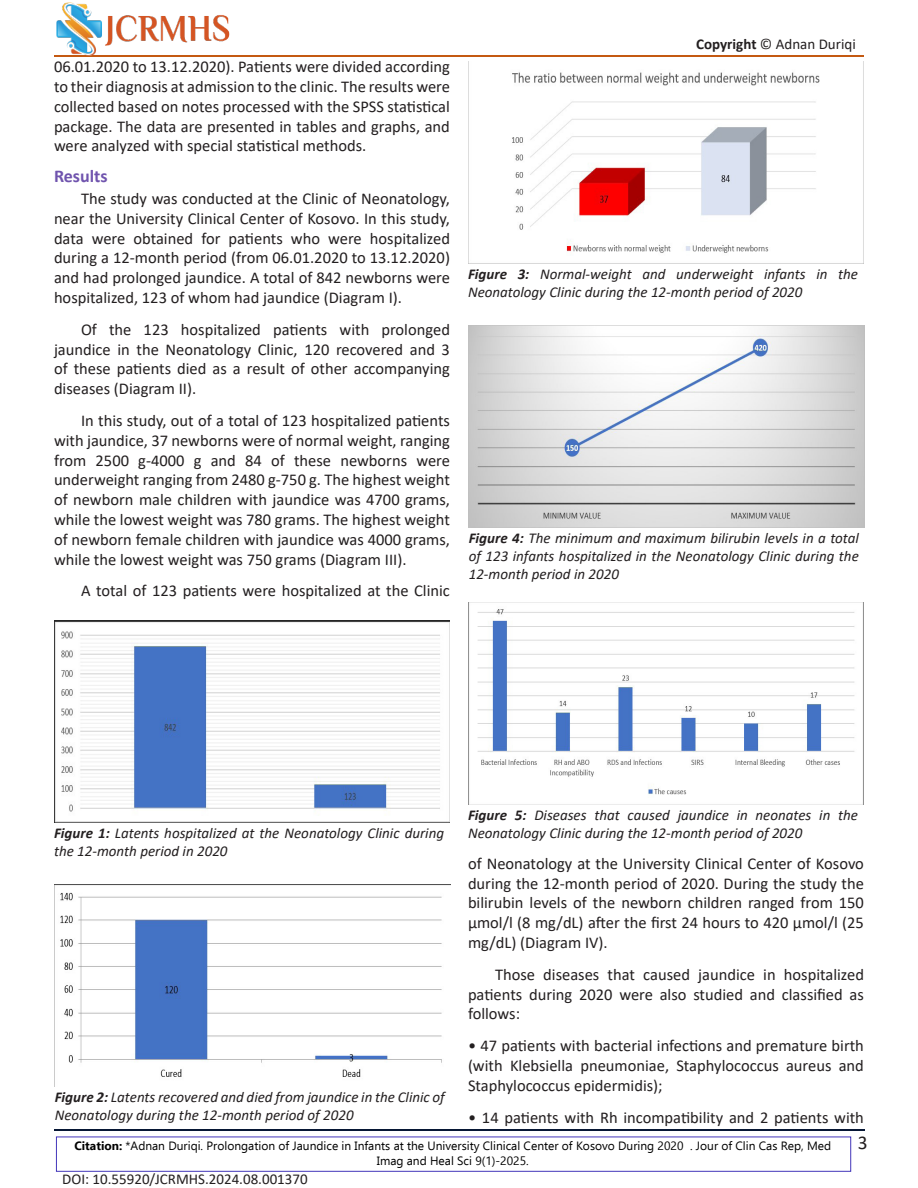
<style>
.page{position:relative;width:918px;height:1188px;background:#fff}
.page>*{position:absolute;margin:0;border:0;box-sizing:border-box;transform-origin:0 0}
.t1{font:19.5px "Calibri";color:#231f20}
.side_heading{font:700 18px "Calibri";color:#7054ae}
.Body_Text_First_Indent{font:16.5px/19.8px "Calibri";color:#231f20;text-align:justify}
.figure_tittle{font:italic 15px/18px "Calibri";color:#231f20}
.t2{font:15px "Calibri";color:#231f20}
.t3{font:12px/14.4px "Ebrima";color:#000;text-align:center}
.s1{font-weight:700}
</style>
<div class="page">
<hr style="left:54px;top:55px;width:810px;height:1px;background:#c45911">
<img style="left:54px;top:2px;width:178px;height:55px">
<hr style="left:55px;top:1130px;width:810px;height:1px;background:#071735">
<div style="left:56px;top:1137px;width:795px;height:35px;background:#fff;border:1px solid #4336ba"></div>
<img style="left:54px;top:621px;width:396px;height:202px">
<img style="left:55px;top:885px;width:396px;height:192px">
<img style="left:468px;top:61px;width:396px;height:202px">
<img style="left:469px;top:325px;width:396px;height:202px">
<img style="left:468px;top:602px;width:396px;height:202px">
<p class="Body_Text_First_Indent" style="left:54px;top:56px;width:398px">06.01.2020 to 13.12.2020). Patients were divided according to their diagnosis at admission to the clinic. The results were collected based on notes processed with the SPSS statistical package. The data are presented in tables and graphs, and were analyzed with special statistical methods.</p>
<p class="side_heading" style="left:54px;top:163px;width:55px">Results</p>
<p class="Body_Text_First_Indent" style="left:54px;top:188px;width:398px;text-indent:27px">The study was conducted at the Clinic of Neonatology, near the University Clinical Center of Kosovo. In this study, data were obtained for patients who were hospitalized during a 12-month period (from 06.01.2020 to 13.12.2020) and had prolonged jaundice. A total of 842 newborns were hospitalized, 123 of whom had jaundice (Diagram I).</p>
<p class="Body_Text_First_Indent" style="left:54px;top:319px;width:398px;text-indent:27px">Of the 123 hospitalized patients with prolonged jaundice in the Neonatology Clinic, 120 recovered and 3 of these patients died as a result of other accompanying diseases (Diagram II).</p>
<p class="Body_Text_First_Indent" style="left:54px;top:410px;width:398px;text-indent:27px">In this study, out of a total of 123 hospitalized patients with jaundice, 37 newborns were of normal weight, ranging from 2500 g-4000 g and 84 of these newborns were underweight ranging from 2480 g-750 g. The highest weight of newborn male children with jaundice was 4700 grams, while the lowest weight was 780 grams. The highest weight of newborn female children with jaundice was 4000 grams, while the lowest weight was 750 grams (Diagram III).</p>
<p class="Body_Text_First_Indent" style="left:81px;top:581px;width:370px">A total of 123 patients were hospitalized at the Clinic</p>
<p class="t2" style="left:696px;top:33px;width:161px"><span class="s1">Copyright</span> © Adnan Duriqi</p>
<p class="figure_tittle" style="left:468px;top:264px;width:392px"><span class="s1">Figure 3:</span> Normal-weight and underweight infants in the<br>Neonatology Clinic during the 12-month period of 2020</p>
<p class="figure_tittle" style="left:469px;top:528px;width:392px;text-align:justify"><span class="s1">Figure 4:</span> The minimum and maximum bilirubin levels in a total of 123 infants hospitalized in the Neonatology Clinic during the 12-month period in 2020</p>
<p class="figure_tittle" style="left:54px;top:824px;width:392px"><span class="s1">Figure 1:</span> Latents hospitalized at the Neonatology Clinic during the 12-month period in 2020</p>
<p class="figure_tittle" style="left:55px;top:1087px;width:392px"><span class="s1">Figure 2:</span> Latents recovered and died from jaundice in the Clinic of<br>Neonatology during the 12-month period of 2020</p>
<p class="figure_tittle" style="left:468px;top:805px;width:392px"><span class="s1">Figure 5:</span> Diseases that caused jaundice in neonates in the<br>Neonatology Clinic during the 12-month period of 2020</p>
<p class="Body_Text_First_Indent" style="left:468px;top:853px;width:398px">of Neonatology at the University Clinical Center of Kosovo during the 12-month period of 2020. During the study the bilirubin levels of the newborn children ranged from 150 μmol/l (8 mg/dL) after the first 24 hours to 420 μmol/l (25 mg/dL) (Diagram IV).</p>
<p class="Body_Text_First_Indent" style="left:468px;top:964px;width:397px;text-indent:27px">Those diseases that caused jaundice in hospitalized patients during 2020 were also studied and classified as follows:</p>
<p class="Body_Text_First_Indent" style="left:468px;top:1035px;width:397px">• 47 patients with bacterial infections and premature birth (with Klebsiella pneumoniae, Staphylococcus aureus and Staphylococcus epidermidis);</p>
<p class="Body_Text_First_Indent" style="left:468px;top:1107px;width:397px">• 14 patients with Rh incompatibility and 2 patients with</p>
<p class="t3" style="left:74px;top:1138px;width:758px"><span class="s1">Citation:</span> *Adnan Duriqi. Prolongation of Jaundice in Infants at the University Clinical Center of Kosovo During 2020 . Jour of Clin Cas Rep, Med<br>Imag and Heal Sci 9(1)-2025.</p>
<p class="t2" style="left:62px;top:1169px;width:247px">DOI: 10.55920/JCRMHS.2024.08.001370</p>
<p class="t1" style="left:858px;top:1129px;width:11px">3</p>
</div>
